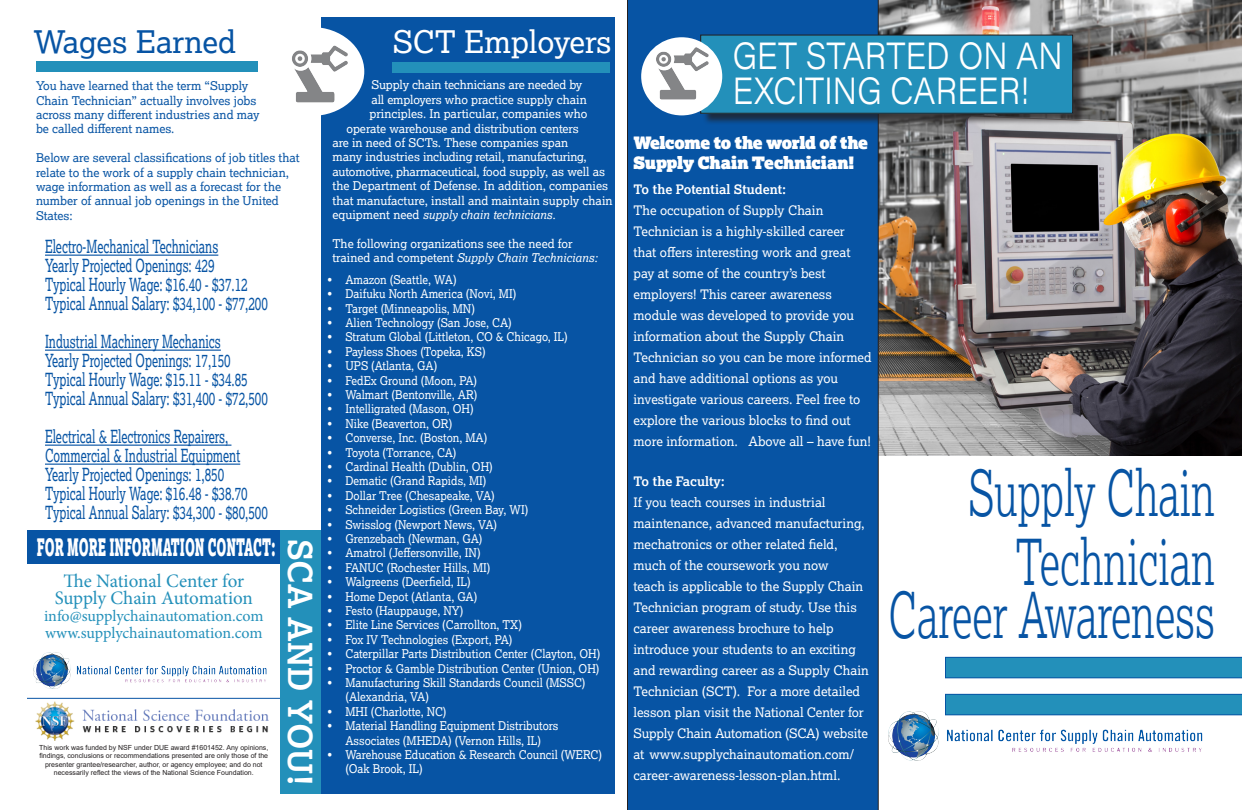
<style>
.page{position:relative;width:1242px;height:810px;background:#fff}
.page>*{position:absolute;margin:0;border:0;box-sizing:border-box;transform-origin:0 0}
.t1{font:300 63px/69px "Lexia";color:#0754a4;text-align:right;scale:.65 1}
.t2{font:300 37.1px "Acumin Pro Wide";letter-spacing:.005em;color:#fff;scale:.78 1}
.t3{font:700 33px "Lexia";color:#fff}
.t4{font:31px "Lexia";color:#fff}
.t5{font:31px "Lexia";color:#0754a4}
.t6{font:900 24px "Lexia";color:#fff;scale:.5 1}
.t7{font:19px "Minion Pro";letter-spacing:-.005em;color:#2390ba}
.t8{font:18px "Lexia";color:#0754a4;scale:.67 1}
.t9{font:17px/20.4px "Lexia Advertising";letter-spacing:-.02em;color:#fff}
.t10{font:16px "Minion Pro";letter-spacing:-.005em;color:#2390ba}
.t11{font:13px/21px "Lexia";color:#fff}
.t12{font:700 13px "Lexia";color:#fff}
.t13{font:12px/14.4px "Lexia";color:#fff;scale:.93 1}
.t14{font:12px "Lexia";color:#fff}
.t15{font:12px/14.4px "Lexia";color:#0754a4}
.t16{font:12px "Lexia";letter-spacing:-.02em;color:#fff}
.t17{font:italic 12px "Lexia";color:#fff}
.t18{font:7px/8.4px "Arial";color:#231f20;text-align:center}
.s1{font-style:normal}
</style>
<div class="page">
<img style="left:888px;top:711px;width:327px;height:49px">
<img style="left:879px;top:0;width:363px;height:455px">
<div style="left:627px;top:0;width:252px;height:810px;background:#0754a4"></div>
<div style="left:702px;top:36px;width:384px;height:90px;background:#231f20;opacity:.75"></div>
<div style="left:701px;top:35px;width:372px;height:78px;background:#2390ba"></div>
<div style="left:700px;top:35px;width:373px;height:79px;border:1px solid #231f20"></div>
<img style="left:642px;top:33px;width:80px;height:79px">
<svg style="left:945px;top:657px;width:297px;height:21px;background:#208bb8"></svg>
<div style="left:27px;top:530px;width:339px;height:34px;background:#0754a4"></div>
<img style="left:27px;top:697px;width:254px;height:49px">
<hr style="left:27px;top:698px;width:300px;height:1px;background:#0754a4">
<div style="left:281px;top:530px;width:40px;height:264px;background:#2390ba"></div>
<div style="left:36px;top:61px;width:221px;height:11px;background:#2390ba"></div>
<div style="left:321px;top:17px;width:294px;height:777px;background:#0754a4"></div>
<div style="left:259px;top:27px;width:105px;height:89px;background:#fff;border-radius:50%"></div>
<div style="left:393px;top:62px;width:217px;height:10px;background:#2390ba"></div>
<img style="left:292px;top:30px;width:71px;height:85px">
<hr style="left:45px;top:255px;width:173px;height:1px;background:#0754a4">
<hr style="left:45px;top:350px;width:176px;height:1px;background:#0754a4">
<hr style="left:45px;top:445px;width:186px;height:1px;background:#0754a4">
<hr style="left:45px;top:464px;width:195px;height:1px;background:#0754a4">
<img style="left:34px;top:652px;width:233px;height:36px">
<svg style="left:945px;top:694px;width:297px;height:21px;background:#208bb8"></svg>
<p class="t5" style="left:34px;top:22px;width:204px">Wages Earned</p>
<p class="t15" style="left:36px;top:78px;width:225px">You have learned that the term “Supply Chain Technician” actually involves jobs across many different industries and may be called different names.</p>
<p class="t15" style="left:36px;top:150px;width:265px">Below are several classifications of job titles that relate to the work of a supply chain technician, wage information as well as a forecast for the number of annual job openings in the United States:</p>
<p class="t8" style="left:45px;top:235px;width:260px">Electro-Mechanical Technicians</p>
<p class="t8" style="left:45px;top:254px;width:255px">Yearly Projected Openings: 429</p>
<p class="t8" style="left:45px;top:273px;width:304px">Typical Hourly Wage: $16.40 - $37.12</p>
<p class="t8" style="left:45px;top:292px;width:334px">Typical Annual Salary: $34,100 - $77,200</p>
<p class="t8" style="left:45px;top:330px;width:264px">Industrial Machinery Mechanics</p>
<p class="t8" style="left:45px;top:349px;width:279px">Yearly Projected Openings: 17,150</p>
<p class="t8" style="left:45px;top:368px;width:304px">Typical Hourly Wage: $15.11 - $34.85</p>
<p class="t8" style="left:45px;top:387px;width:334px">Typical Annual Salary: $31,400 - $72,500</p>
<p class="t8" style="left:45px;top:425px;width:275px">Electrical &amp; Electronics Repairers,</p>
<p class="t8" style="left:45px;top:444px;width:293px">Commercial &amp; Industrial Equipment</p>
<p class="t8" style="left:45px;top:463px;width:269px">Yearly Projected Openings: 1,850</p>
<p class="t8" style="left:45px;top:482px;width:304px">Typical Hourly Wage: $16.48 - $38.70</p>
<p class="t8" style="left:45px;top:501px;width:334px">Typical Annual Salary: $34,300 - $80,500</p>
<p class="t6" style="left:37px;top:532px;width:479px">FOR MORE INFORMATION CONTACT:</p>
<p class="t7" style="left:63px;top:569px;width:182px">The National Center for</p>
<p class="t7" style="left:55px;top:586px;width:200px">Supply Chain Automation</p>
<p class="t10" style="left:44px;top:606px;width:221px">info@supplychainautomation.com</p>
<p class="t10" style="left:45px;top:623px;width:219px">www.supplychainautomation.com</p>
<p class="t18" style="left:39px;top:743px;width:231px">This work was funded by NSF under DUE award #1601452. Any opinions, findings, conclusions or recommendations presented are only those of the presenter grantee/researcher, author, or agency employee; and do not necessarily reflect the views of the National Science Foundation.</p>
<p class="t3" style="left:321px;top:539px;width:248px;rotate:90deg">SCA AND YOU!</p>
<p class="t4" style="left:393px;top:22px;width:220px">SCT Employers</p>
<p class="t14" style="left:371px;top:78px;width:212px">Supply chain technicians are needed by</p>
<p class="t14" style="left:371px;top:92px;width:217px">all employers who practice supply chain</p>
<p class="t14" style="left:369px;top:106px;width:219px">principles. In particular, companies who</p>
<p class="t14" style="left:346px;top:121px;width:234px">operate warehouse and distribution centers</p>
<p class="t14" style="left:332px;top:135px;width:237px">are in need of SCTs. These companies span</p>
<p class="t16" style="left:332px;top:150px;width:256px">many industries including retail, manufacturing,</p>
<p class="t16" style="left:332px;top:164px;width:274px">automotive, pharmaceutical, food supply, as well as</p>
<p class="t14" style="left:332px;top:178px;width:277px">the Department of Defense. In addition, companies</p>
<p class="t14" style="left:332px;top:193px;width:282px">that manufacture, install and maintain supply chain</p>
<p class="t17" style="left:332px;top:207px;width:225px"><span class="s1">equipment need</span> supply chain technicians.</p>
<p class="t14" style="left:332px;top:236px;width:242px">The following organizations see the need for</p>
<p class="t17" style="left:332px;top:250px;width:267px"><span class="s1">trained and competent</span> Supply Chain Technicians:</p>
<p class="t13" style="left:327px;top:272px;width:140px">• Amazon (Seattle, WA)</p>
<p class="t13" style="left:327px;top:286px;width:205px">• Daifuku North America (Novi, MI)</p>
<p class="t13" style="left:327px;top:301px;width:160px">• Target (Minneapolis, MN)</p>
<p class="t13" style="left:327px;top:315px;width:200px">• Alien Technology (San Jose, CA)</p>
<p class="t13" style="left:327px;top:330px;width:260px">• Stratum Global (Littleton, CO &amp; Chicago, IL)</p>
<p class="t13" style="left:327px;top:344px;width:172px">• Payless Shoes (Topeka, KS)</p>
<p class="t13" style="left:327px;top:358px;width:120px">• UPS (Atlanta, GA)</p>
<p class="t13" style="left:327px;top:373px;width:163px">• FedEx Ground (Moon, PA)</p>
<p class="t13" style="left:327px;top:387px;width:163px">• Walmart (Bentonville, AR)</p>
<p class="t13" style="left:327px;top:402px;width:159px">• Intelligrated (Mason, OH)</p>
<p class="t13" style="left:327px;top:416px;width:136px">• Nike (Beaverton, OR)</p>
<p class="t13" style="left:327px;top:430px;width:173px">• Converse, Inc. (Boston, MA)</p>
<p class="t13" style="left:327px;top:445px;width:140px">• Toyota (Torrance, CA)</p>
<p class="t13" style="left:327px;top:459px;width:179px">• Cardinal Health (Dublin, OH)</p>
<p class="t13" style="left:327px;top:474px;width:172px">• Dematic (Grand Rapids, MI)</p>
<p class="t13" style="left:327px;top:488px;width:181px">• Dollar Tree (Chesapeake, VA)</p>
<p class="t13" style="left:327px;top:502px;width:217px">• Schneider Logistics (Green Bay, WI)</p>
<p class="t13" style="left:327px;top:517px;width:184px">• Swisslog (Newport News, VA)</p>
<p class="t13" style="left:327px;top:531px;width:168px">• Grenzebach (Newman, GA)</p>
<p class="t13" style="left:327px;top:546px;width:166px">• Amatrol (Jeffersonville, IN)</p>
<p class="t13" style="left:327px;top:560px;width:177px">• FANUC (Rochester Hills, MI)</p>
<p class="t13" style="left:327px;top:574px;width:156px">• Walgreens (Deerfield, IL)</p>
<p class="t13" style="left:327px;top:589px;width:163px">• Home Depot (Atlanta, GA)</p>
<p class="t13" style="left:327px;top:603px;width:148px">• Festo (Hauppauge, NY)</p>
<p class="t13" style="left:327px;top:618px;width:211px">• Elite Line Services (Carrollton, TX)</p>
<p class="t13" style="left:327px;top:632px;width:201px">• Fox IV Technologies (Export, PA)</p>
<p class="t13" style="left:327px;top:646px;width:295px">• Caterpillar Parts Distribution Center (Clayton, OH)</p>
<p class="t13" style="left:327px;top:661px;width:294px">• Proctor &amp; Gamble Distribution Center (Union, OH)</p>
<p class="t13" style="left:345px;top:675px;width:260px;text-indent:-18px">• Manufacturing Skill Standards Council (MSSC) (Alexandria, VA)</p>
<p class="t13" style="left:327px;top:704px;width:130px">• MHI (Charlotte, NC)</p>
<p class="t13" style="left:327px;top:718px;width:250px;text-align:center">• Material Handling Equipment Distributors<br>Associates (MHEDA) (Vernon Hills, IL)</p>
<p class="t13" style="left:345px;top:747px;width:278px;text-indent:-18px">• Warehouse Education &amp; Research Council (WERC) (Oak Brook, IL)</p>
<p class="t2" style="left:733px;top:29px;width:425px">GET STARTED ON AN</p>
<p class="t2" style="left:733px;top:64px;width:382px">EXCITING CAREER!</p>
<p class="t9" style="left:634px;top:132px;width:236px">Welcome to the world of the<br>Supply Chain Technician!</p>
<p class="t12" style="left:634px;top:181px;width:154px">To the Potential Student:</p>
<p class="t11" style="left:634px;top:199px;width:213px">The occupation of Supply Chain<br>Technician is a highly-skilled career</p>
<p class="t11" style="left:634px;top:241px;width:240px">that offers interesting work and great pay at some of the country’s best employers! This career awareness module was developed to provide you information about the Supply Chain Technician so you can be more informed and have additional options as you investigate various careers. Feel free to explore the various blocks to find out more information. Above all – have fun!</p>
<p class="t12" style="left:634px;top:473px;width:93px">To the Faculty:</p>
<p class="t11" style="left:634px;top:491px;width:237px">If you teach courses in industrial maintenance, advanced manufacturing, mechatronics or other related field, much of the coursework you now<br>teach is applicable to the Supply Chain Technician program of study. Use this career awareness brochure to help introduce your students to an exciting and rewarding career as a Supply Chain Technician (SCT). For a more detailed lesson plan visit the National Center for Supply Chain Automation (SCA) website at www.supplychainautomation.com/ career-awareness-lesson-plan.html.</p>
<p class="t1" style="left:968px;top:457px;width:381px">Supply Chain<br>Technician</p>
<p class="t1" style="left:888px;top:579px;width:504px">Career Awareness</p>
</div>
